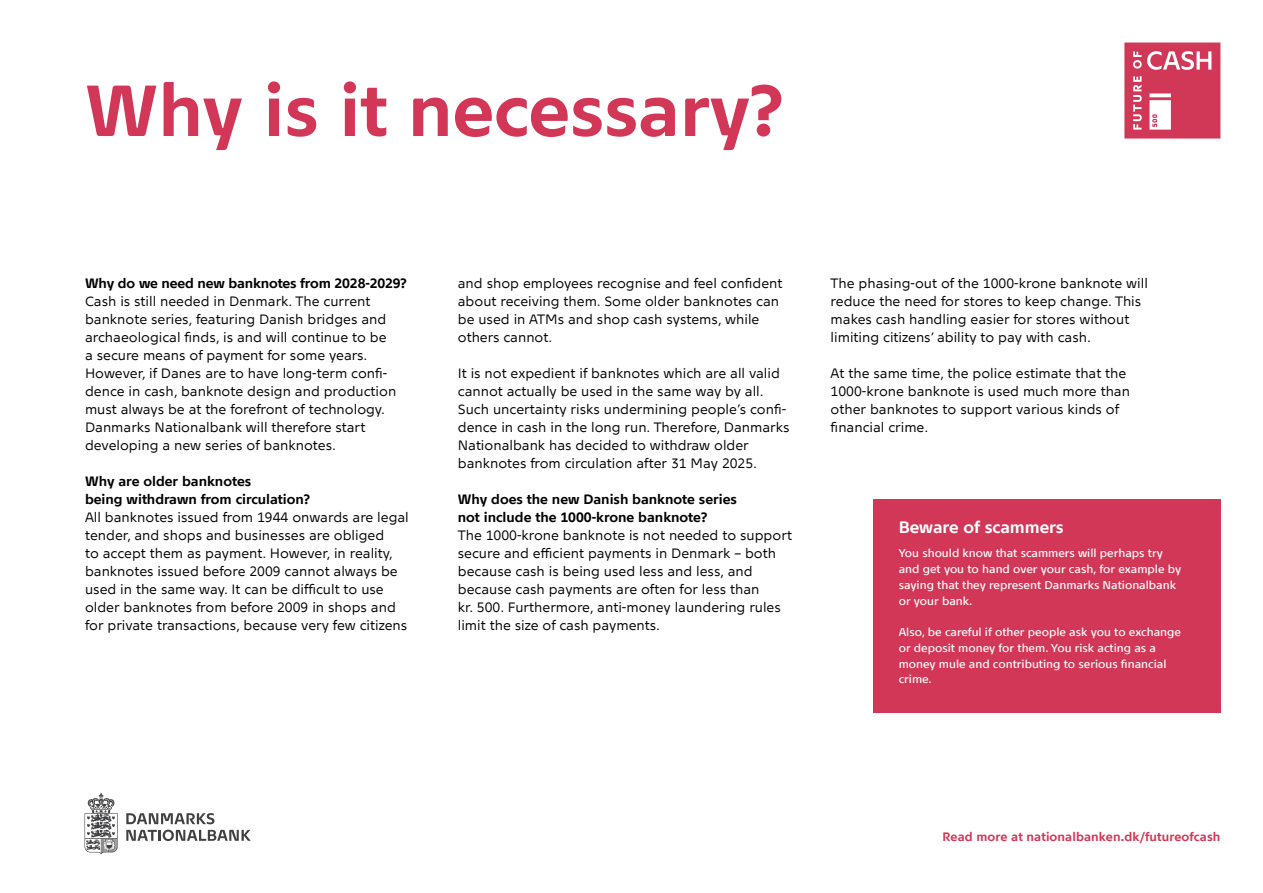
<style>
.page{position:relative;width:1263px;height:893px;background:#fff}
.page>*{position:absolute;margin:0;border:0;box-sizing:border-box;transform-origin:0 0}
.t1{font:700 72px "Nationalbank";color:#d23757}
.Boks_rubrik{font:700 16.5px "Nationalbank";color:#fff}
.Brød{font:13.5px/18px "Nationalbank";color:#000}
.Mellemrubrik{font:700 13.5px/18px "Nationalbank";color:#000}
.Brød-2{font:700 12.15px "Nationalbank";letter-spacing:.01em;color:#d23757}
.Boks_brød{font:500 11.25px/15.8px "Nationalbank";color:#fff}
</style>
<div class="page">
<div style="left:873px;top:500px;width:347px;height:213px;background:#d23757"></div>
<svg style="left:126px;top:813px;width:88px;height:11px"></svg>
<svg style="left:126px;top:830px;width:125px;height:11px"></svg>
<svg style="left:85px;top:793px;width:33px;height:61px"></svg>
<svg style="left:1124px;top:43px;width:96px;height:96px;background:#d85973"></svg>
<p class="t1" style="left:85px;top:67px;width:695px">Why is it necessary?</p>
<p class="Mellemrubrik" style="left:85px;top:274px;width:322px">Why do we need new banknotes from 2028-2029?</p>
<p class="Brød" style="left:85px;top:292px;width:313px">Cash is still needed in Denmark. The current banknote series, featuring Danish bridges and archaeological finds, is and will continue to be a secure means of payment for some years.<br>However, if Danes are to have long-term confi&shy;dence in cash, banknote design and production must always be at the forefront of technology.<br>Danmarks Nationalbank will therefore start developing a new series of banknotes.</p>
<p class="Mellemrubrik" style="left:85px;top:472px;width:226px">Why are older banknotes<br>being withdrawn from circulation?</p>
<p class="Brød" style="left:85px;top:508px;width:325px">All banknotes issued from 1944 onwards are legal tender, and shops and businesses are obliged<br>to accept them as payment. However, in reality, banknotes issued before 2009 cannot always be used in the same way. It can be difficult to use older banknotes from before 2009 in shops and for private transactions, because very few citizens</p>
<p class="Brød" style="left:458px;top:274px;width:326px">and shop employees recognise and feel confident about receiving them. Some older banknotes can be used in ATMs and shop cash systems, while others cannot.</p>
<p class="Brød" style="left:458px;top:364px;width:333px">It is not expedient if banknotes which are all valid cannot actually be used in the same way by all.<br>Such uncertainty risks undermining people’s confi&shy;dence in cash in the long run. Therefore, Danmarks Nationalbank has decided to withdraw older banknotes from circulation after 31 May 2025.</p>
<p class="Mellemrubrik" style="left:458px;top:490px;width:280px">Why does the new Danish banknote series not include the 1000-krone banknote?</p>
<p class="Brød" style="left:458px;top:526px;width:336px">The 1000-krone banknote is not needed to support secure and efficient payments in Denmark – both because cash is being used less and less, and because cash payments are often for less than<br>kr. 500. Furthermore, anti-money laundering rules limit the size of cash payments.</p>
<p class="Brød" style="left:831px;top:274px;width:319px">The phasing-out of the 1000-krone banknote will reduce the need for stores to keep change. This makes cash handling easier for stores without limiting citizens’ ability to pay with cash.</p>
<p class="Brød" style="left:831px;top:364px;width:301px">At the same time, the police estimate that the 1000-krone banknote is used much more than other banknotes to support various kinds of financial crime.</p>
<p class="Boks_rubrik" style="left:899px;top:517px;width:166px">Beware of scammers</p>
<p class="Boks_brød" style="left:899px;top:545px;width:284px">You should know that scammers will perhaps try and get you to hand over your cash, for example by saying that they represent Danmarks Nationalbank or your bank.</p>
<p class="Boks_brød" style="left:899px;top:624px;width:284px">Also, be careful if other people ask you to exchange or deposit money for them. You risk acting as a money mule and contributing to serious financial crime.</p>
<p class="Brød-2" style="left:942px;top:829px;width:279px">Read more at nationalbanken.dk/futureofcash</p>
</div>
